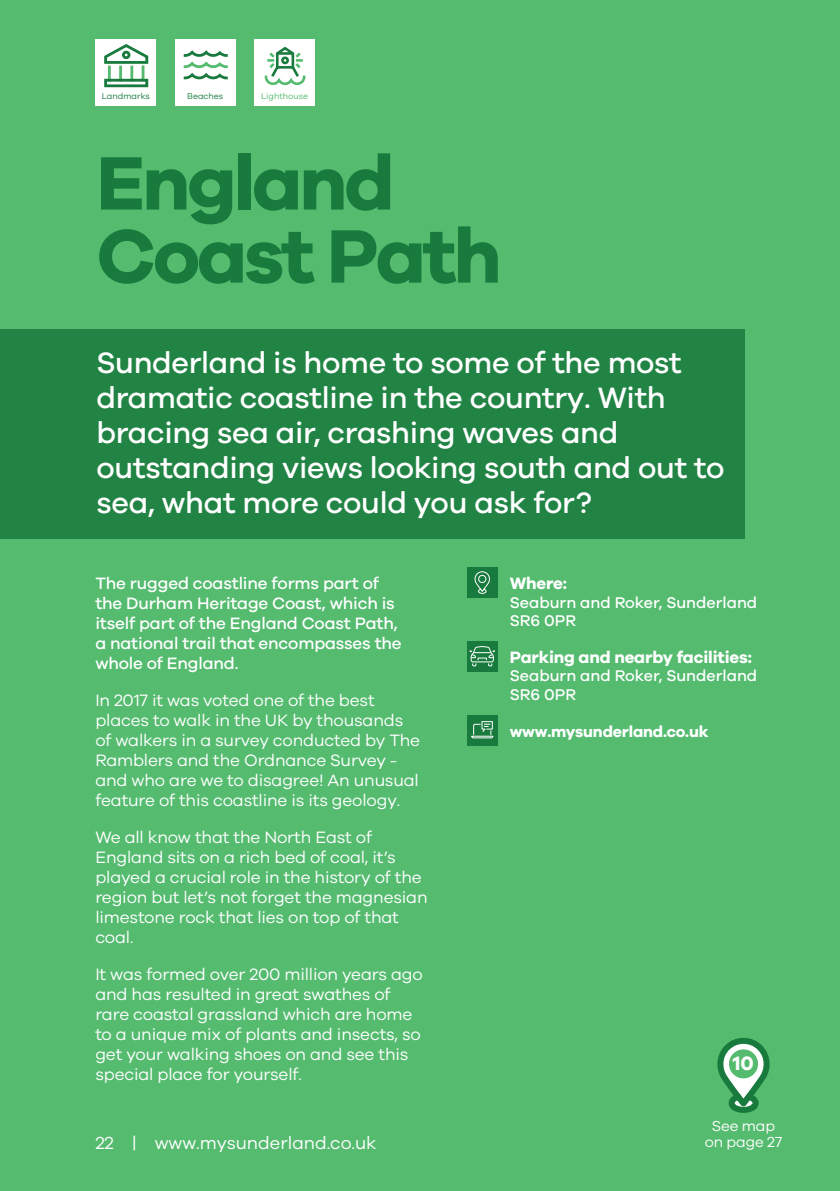
<style>
.page{position:relative;width:840px;height:1191px;background:#fff}
.page>*{position:absolute;margin:0;border:0;box-sizing:border-box;transform-origin:0 0}
.t1{font:700 78px/73px "Galano Grotesque";letter-spacing:-.04em;color:#187b3d}
.t2{font:500 30.4px/35.2px "Galano Grotesque";letter-spacing:-.01em;color:#fff}
.t3{font:700 20px "Galano Grotesque";color:#fff}
.t4{font:18px "Galano Grotesque";color:#fff}
.t5{font:17px/20px "Galano Grotesque";letter-spacing:-.01em;color:#fff}
.t6{font:500 17px/20px "Galano Grotesque";letter-spacing:-.01em;color:#fff}
.t7{font:700 17px "Galano Grotesque";letter-spacing:-.01em;color:#fff}
.t8{font:500 16px/18.4px "Galano Grotesque";color:#fff}
.t9{font:700 16px "Galano Grotesque";letter-spacing:-.01em;color:#fff}
.t10{font:15px/16px "Galano Grotesque";letter-spacing:-.01em;color:#fff;text-align:center}
.t11{font:8.6px "Galano Grotesque";color:#187b3d}
.t12{font:8.6px "Galano Grotesque";color:#54bb6f}
</style>
<div class="page">
<div style="left:0;top:0;width:839px;height:1191px;background:#54bb6f"></div>
<div style="left:254px;top:40px;width:60px;height:66px;background:#fff"></div>
<svg style="left:264px;top:46px;width:41px;height:40px"></svg>
<svg style="left:717px;top:1038px;width:53px;height:75px"></svg>
<div style="left:466px;top:567px;width:31px;height:31px;background:#187b3d"></div>
<svg style="left:474px;top:571px;width:16px;height:23px"></svg>
<div style="left:466px;top:714px;width:31px;height:31px;background:#187b3d"></div>
<svg style="left:471px;top:721px;width:22px;height:17px"></svg>
<div style="left:466px;top:641px;width:31px;height:30px;background:#187b3d"></div>
<svg style="left:469px;top:646px;width:26px;height:20px"></svg>
<div style="left:175px;top:40px;width:60px;height:66px;background:#fff"></div>
<svg style="left:183px;top:50px;width:44px;height:30px"></svg>
<div style="left:96px;top:40px;width:60px;height:66px;background:#fff"></div>
<svg style="left:104px;top:44px;width:44px;height:43px"></svg>
<div style="left:0;top:329px;width:744px;height:210px;background:#218444"></div>
<p class="t11" style="left:102px;top:91px;width:50px">Landmarks</p>
<p class="t11" style="left:187px;top:91px;width:38px">Beaches</p>
<p class="t12" style="left:261px;top:91px;width:48px">Lighthouse</p>
<h1 class="t1" style="left:96px;top:144px;width:406px">England<br>Coast Path</h1>
<h2 class="t2" style="left:96px;top:344px;width:629px">Sunderland is home to some of the most dramatic coastline in the country. With bracing sea air, crashing waves and outstanding views looking south and out to sea, what more could you ask for?</h2>
<p class="t6" style="left:95px;top:573px;width:308px">The rugged coastline forms part of the Durham Heritage Coast, which is itself part of the England Coast Path, a national trail that encompasses the whole of England.</p>
<p class="t5" style="left:95px;top:690px;width:326px">In 2017 it was voted one of the best places to walk in the UK by thousands of walkers in a survey conducted by The Ramblers and the Ordnance Survey - and who are we to disagree! An unusual feature of this coastline is its geology.</p>
<p class="t5" style="left:95px;top:827px;width:333px">We all know that the North East of<br>England sits on a rich bed of coal, it’s played a crucial role in the history of the region but let’s not forget the magnesian limestone rock that lies on top of that coal.</p>
<p class="t5" style="left:95px;top:964px;width:329px">It was formed over 200 million years ago and has resulted in great swathes of rare coastal grassland which are home to a unique mix of plants and insects, so get your walking shoes on and see this special place for yourself.</p>
<p class="t4" style="left:95px;top:1131px;width:282px">22 | www.mysunderland.co.uk</p>
<p class="t7" style="left:509px;top:573px;width:59px">Where:</p>
<p class="t8" style="left:509px;top:592px;width:249px">Seaburn and Roker, Sunderland<br>SR6 0PR</p>
<p class="t7" style="left:509px;top:647px;width:244px">Parking and nearby facilities:</p>
<p class="t8" style="left:509px;top:666px;width:249px">Seaburn and Roker, Sunderland<br>SR6 0PR</p>
<p class="t9" style="left:509px;top:721px;width:200px">www.mysunderland.co.uk</p>
<p class="t3" style="left:732px;top:1050px;width:22px">10</p>
<p class="t10" style="left:704px;top:1117px;width:79px">See map on page 27</p>
</div>
